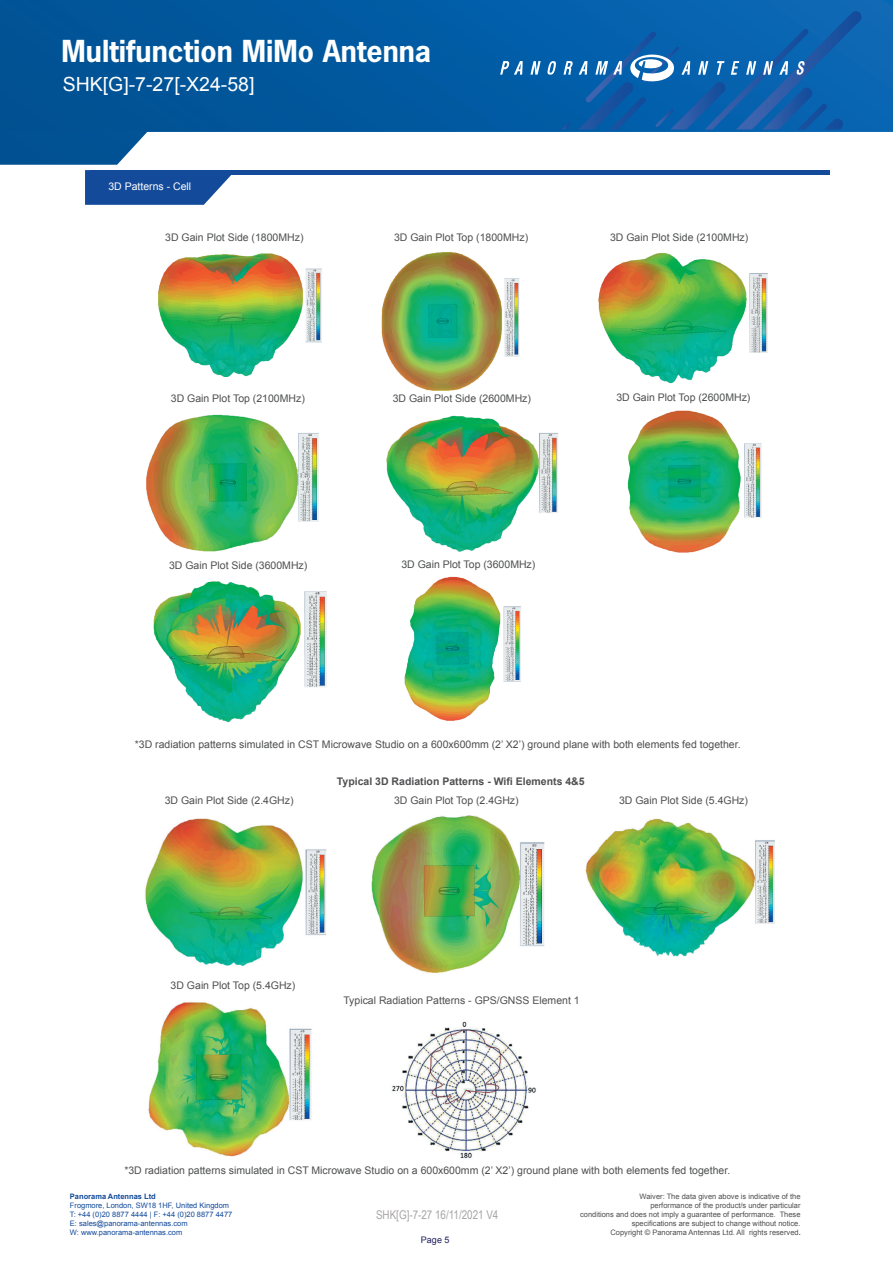
<style>
.page{position:relative;width:893px;height:1263px;background:#fff}
.page>*{position:absolute;margin:0;border:0;box-sizing:border-box;transform-origin:0 0}
.t1{font:700 28.5px "News Gothic Std";color:#fff}
.t2{font:19.5px "Arial";color:#fff}
.t3{font:12px "Arial Narrow";color:#a7a3a3}
.t4{font:10.5px "Arial";color:#4e4f50}
.t5{font:700 10.5px "Arial";color:#505052}
.t6{font:10.5px "Arial";color:#505052}
.t7{font:10.5px "Arial";color:#fff}
.t8{font:9px "Arial";color:#201f5e}
.t9{font:7.5px/9px "Arial";color:#4e4f50;text-align:right}
.t10{font:7.5px/9px "Arial";color:#134a9a}
.t11{font:700 7.5px "Arial";color:#134a9a}
.s1{font-family:"Myriad Pro";font-size:9px}
</style>
<div class="page">
<img style="left:0;top:0;width:893px;height:131px">
<svg style="left:547px;top:11px;width:315px;height:119px"></svg>
<svg style="left:530px;top:61px;width:11px;height:14px"></svg>
<svg style="left:500px;top:60px;width:23px;height:15px"></svg>
<img style="left:0;top:130px;width:149px;height:35px">
<div style="left:91px;top:170px;width:739px;height:5px;background:#134a9a"></div>
<svg style="left:85px;top:170px;width:146px;height:35px"></svg>
<img style="left:158px;top:253px;width:164px;height:123px">
<img style="left:598px;top:253px;width:170px;height:130px">
<img style="left:387px;top:415px;width:172px;height:137px">
<img style="left:381px;top:252px;width:139px;height:139px">
<img style="left:627px;top:410px;width:135px;height:143px">
<img style="left:146px;top:414px;width:173px;height:138px">
<img style="left:153px;top:581px;width:174px;height:142px">
<img style="left:404px;top:577px;width:117px;height:144px">
<img style="left:145px;top:818px;width:182px;height:148px">
<img style="left:585px;top:818px;width:189px;height:139px">
<img style="left:371px;top:815px;width:174px;height:158px">
<img style="left:148px;top:1002px;width:164px;height:155px">
<img style="left:392px;top:1021px;width:144px;height:137px">
<h1 class="t1" style="left:62px;top:32px;width:371px">Multifunction MiMo Antenna</h1>
<h2 class="t2" style="left:63px;top:72px;width:193px">SHK[G]-7-27[-X24-58]</h2>
<p class="t7" style="left:108px;top:180px;width:84px">3D Patterns - Cell</p>
<p class="t4" style="left:165px;top:230px;width:140px">3D Gain Plot Side (1800MHz)</p>
<p class="t4" style="left:394px;top:230px;width:136px">3D Gain Plot Top (1800MHz)</p>
<p class="t4" style="left:610px;top:230px;width:140px">3D Gain Plot Side (2100MHz)</p>
<p class="t4" style="left:171px;top:391px;width:136px">3D Gain Plot Top (2100MHz)</p>
<p class="t4" style="left:393px;top:391px;width:140px">3D Gain Plot Side (2600MHz)</p>
<p class="t4" style="left:616px;top:391px;width:136px">3D Gain Plot Top (2600MHz)</p>
<p class="t4" style="left:169px;top:558px;width:140px">3D Gain Plot Side (3600MHz)</p>
<p class="t4" style="left:401px;top:557px;width:136px">3D Gain Plot Top (3600MHz)</p>
<p class="t4" style="left:135px;top:738px;width:607px">*3D radiation patterns simulated in CST Microwave Studio on a 600x600mm (2’ X2’) ground plane with both elements fed together.</p>
<p class="t5" style="left:337px;top:774px;width:249px">Typical 3D Radiation Patterns - Wifi Elements 4&amp;5</p>
<p class="t4" style="left:165px;top:793px;width:130px">3D Gain Plot Side (2.4GHz)</p>
<p class="t4" style="left:394px;top:793px;width:126px">3D Gain Plot Top (2.4GHz)</p>
<p class="t4" style="left:619px;top:793px;width:130px">3D Gain Plot Side (5.4GHz)</p>
<p class="t4" style="left:171px;top:978px;width:126px">3D Gain Plot Top (5.4GHz)</p>
<p class="t6" style="left:343px;top:993px;width:238px">Typical Radiation Patterns - GPS/GNSS Element 1</p>
<p class="t4" style="left:124px;top:1163px;width:607px">*3D radiation patterns simulated in CST Microwave Studio on a 600x600mm (2’ X2’) ground plane with both elements fed together.</p>
<p class="t11" style="left:70px;top:1191px;width:87px">Panorama Antennas Ltd</p>
<p class="t10" style="left:70px;top:1201px;width:164px">Frogmore, London, SW18 1HF, United Kingdom T: +44 (0)20 8877 4444 | F: +44 (0)20 8877 4477<br>E: sales@panorama-antennas.com<br>W: www.panorama-antennas.com</p>
<p class="t3" style="left:376px;top:1206px;width:124px">SHK[G]-7-27 16/11/2021 V4</p>
<p class="t8" style="left:421px;top:1234px;width:30px">Page 5</p>
<p class="t9" style="left:580px;top:1192px;width:222px">Waiver: The data given above is indicative of the<br>performance of the product/s under particular<br>conditions and does not imply a guarantee of performance. These specifications are subject to change without notice.<br>Copyright © Panorama Antennas Ltd. All rights reserved<span class="s1">.</span></p>
</div>
